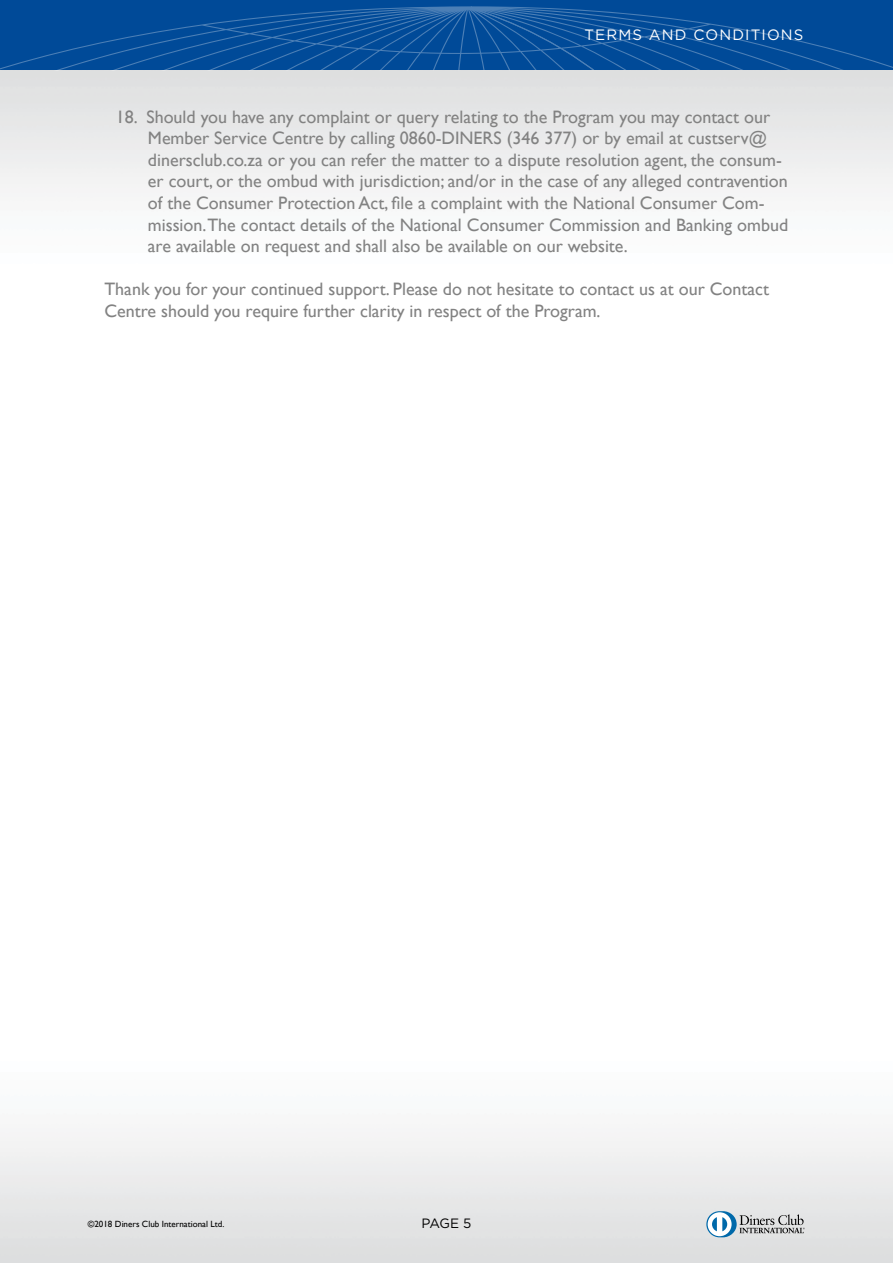
<style>
.page{position:relative;width:893px;height:1263px;background:#fff}
.page>*{position:absolute;margin:0;border:0;box-sizing:border-box;transform-origin:0 0}
.t1{font:18px/21.6px "Gill Sans";color:#828282}
.t2{font:15px "Gotham";letter-spacing:.075em;color:#fff}
.t3{font:13.5px "Gotham";color:#000}
.t4{font:9px "Gill Sans";color:#010101}
</style>
<div class="page">
<div style="left:0;top:0;width:893px;height:70px;background:#004a98"></div>
<svg style="left:0;top:6px;width:452px;height:65px"></svg>
<svg style="left:452px;top:6px;width:441px;height:65px"></svg>
<svg style="left:706px;top:1211px;width:99px;height:26px;background:#b3bfc7"></svg>
<p class="t2" style="left:584px;top:27px;width:221px">TERMS AND CONDITIONS</p>
<p class="t1" style="left:148px;top:105px;width:642px;text-indent:-32px">18. Should you have any complaint or query relating to the Program you may contact our Member Service Centre by calling 0860-DINERS (346 377) or by email at custserv@ dinersclub.co.za or you can refer the matter to a dispute resolution agent, the consum&shy;er court, or the ombud with jurisdiction; and/or in the case of any alleged contravention of the Consumer Protection Act, file a complaint with the National Consumer Com&shy;mission.The contact details of the National Consumer Commission and Banking ombud are available on request and shall also be available on our website.</p>
<p class="t1" style="left:104px;top:278px;width:666px">Thank you for your continued support. Please do not hesitate to contact us at our Contact<br>Centre should you require further clarity in respect of the Program.</p>
<p class="t4" style="left:88px;top:1219px;width:138px">©2018 Diners Club International Ltd.</p>
<p class="t3" style="left:421px;top:1215px;width:52px">PAGE 5</p>
</div>
